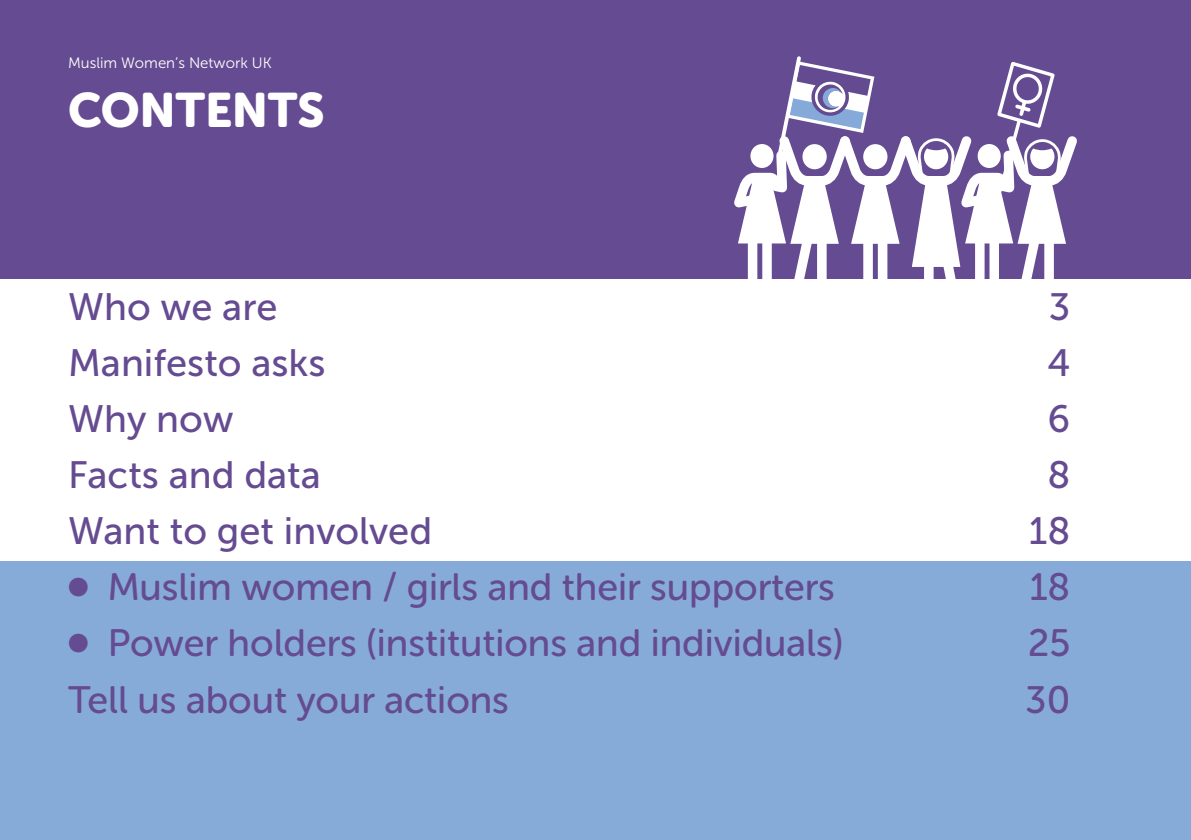
<style>
.page{position:relative;width:1191px;height:840px;background:#fff}
.page>*{position:absolute;margin:0;border:0;box-sizing:border-box;transform-origin:0 0}
.t1{font:48px "Museo Sans Rounded 900";color:#fff}
.t2{font:38px "Museo Sans Rounded 500";color:#654b91}
.t3{font:38px "Museo Sans 500";color:#654b91}
.t4{font:15px "Museo Sans 300";color:#fff}
</style>
<div class="page">
<div style="left:0;top:0;width:1191px;height:278px;background:#654b91"></div>
<div style="left:0;top:561px;width:1191px;height:278px;background:#86abd9"></div>
<svg style="left:733px;top:56px;width:345px;height:223px"></svg>
<p class="t4" style="left:68px;top:55px;width:205px">Muslim Women’s Network UK</p>
<p class="t1" style="left:68px;top:83px;width:258px">CONTENTS</p>
<p class="t3" style="left:68px;top:286px;width:211px">Who we are</p>
<p class="t3" style="left:1048px;top:286px;width:23px">3</p>
<p class="t3" style="left:68px;top:342px;width:259px">Manifesto asks</p>
<p class="t3" style="left:1047px;top:342px;width:25px">4</p>
<p class="t3" style="left:68px;top:398px;width:167px">Why now</p>
<p class="t3" style="left:1047px;top:398px;width:24px">6</p>
<p class="t3" style="left:68px;top:454px;width:254px">Facts and data</p>
<p class="t3" style="left:1047px;top:454px;width:25px">8</p>
<p class="t3" style="left:68px;top:510px;width:366px">Want to get involved</p>
<p class="t3" style="left:1028px;top:510px;width:43px">18</p>
<p class="t2" style="left:68px;top:566px;width:768px">● Muslim women / girls and their supporters</p>
<p class="t2" style="left:1029px;top:566px;width:42px">18</p>
<p class="t2" style="left:68px;top:622px;width:776px">● Power holders (institutions and individuals)</p>
<p class="t2" style="left:1028px;top:622px;width:44px">25</p>
<p class="t2" style="left:68px;top:678px;width:442px">Tell us about your actions</p>
<p class="t2" style="left:1025px;top:678px;width:46px">30</p>
</div>
